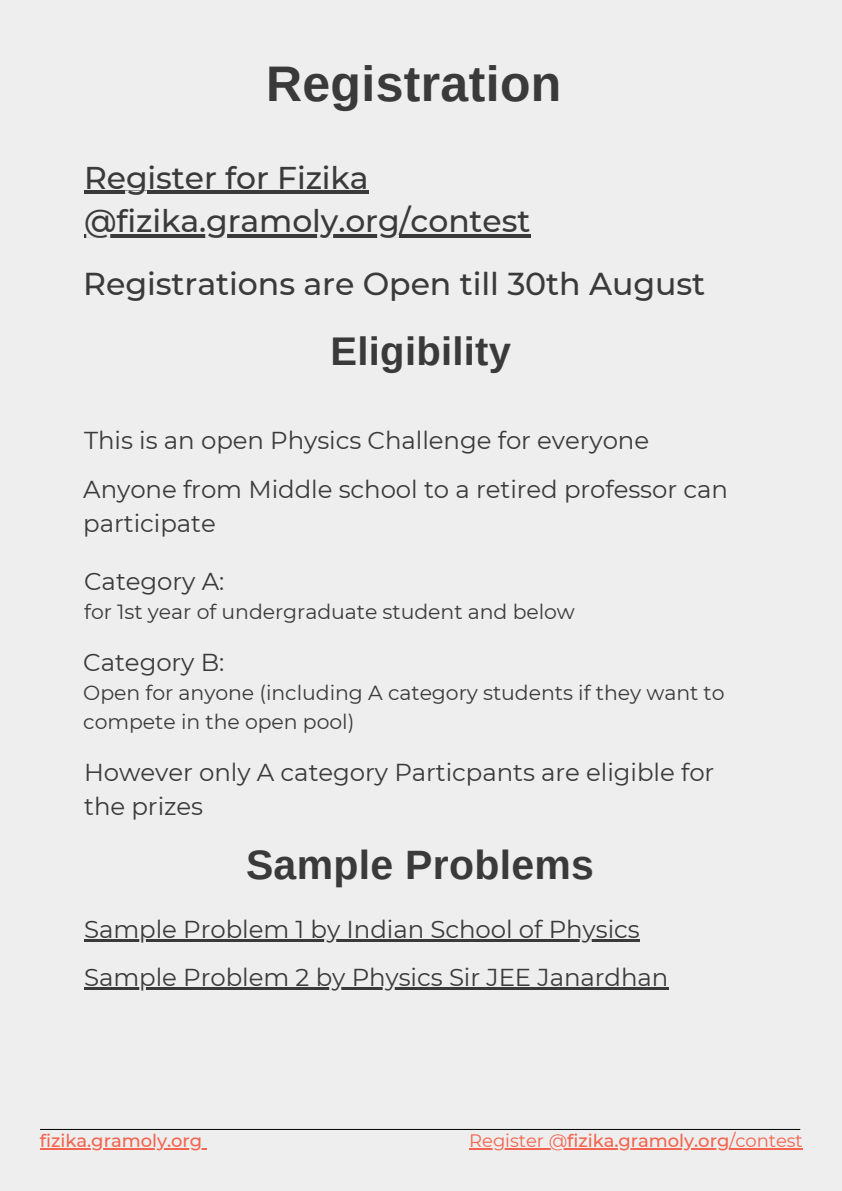
<style>
.page{position:relative;width:842px;height:1191px;background:#fff}
.page>*{position:absolute;margin:0;border:0;box-sizing:border-box;transform-origin:0 0}
.t1{font:700 50px "Arimo";letter-spacing:.005em;color:#3a3a3a}
.t2{font:700 41px "Arimo";letter-spacing:.01em;color:#3a3a3a}
.t3{font:700 40px "Arimo";letter-spacing:.01em;color:#3a3a3a}
.t4{font:500 31.6px "Montserrat";letter-spacing:-.005em;color:#3a3a3a}
.t5{font:500 31.4px/43.5px "Montserrat";letter-spacing:-.005em;color:#3a3a3a}
.t6{font:24.4px/49.2px "Montserrat";letter-spacing:-.005em;color:#3a3a3a}
.t7{font:20.4px/28.5px "Montserrat";letter-spacing:-.005em;color:#3a3a3a}
.t8{font:500 18px "Montserrat";letter-spacing:-.005em;color:#f4644e}
.s1{font-weight:400}
</style>
<div class="page">
<div style="left:0;top:0;width:842px;height:1190px;background:#eee"></div>
<hr style="left:84px;top:191px;width:285px;height:3px;background:#3a3a3a">
<hr style="left:84px;top:234px;width:446px;height:3px;background:#3a3a3a">
<hr style="left:40px;top:1148px;width:162px;height:1px;background:#f4644e">
<hr style="left:469px;top:1148px;width:98px;height:1px;background:#f4644e">
<hr style="left:567px;top:1148px;width:162px;height:1px;background:#f4644e">
<hr style="left:729px;top:1148px;width:74px;height:1px;background:#f4644e">
<hr style="left:40px;top:1128px;width:760px;height:1px;background:#000">
<hr style="left:84px;top:939px;width:556px;height:2px;background:#3a3a3a">
<hr style="left:84px;top:987px;width:584px;height:2px;background:#3a3a3a">
<h1 class="t1" style="left:266px;top:56px;width:297px">Registration</h1>
<p class="t5" style="left:84px;top:156px;width:448px">Register for Fizika @fizika.gramoly.org/contest</p>
<p class="t4" style="left:83px;top:264px;width:623px">Registrations are Open till 30th August</p>
<h3 class="t3" style="left:331px;top:329px;width:182px">Eligibility</h3>
<p class="t6" style="left:83px;top:415px;width:646px">This is an open Physics Challenge for everyone<br>Anyone from Middle school to a retired professor can</p>
<p class="t6" style="left:83px;top:498px;width:134px">participate</p>
<p class="t6" style="left:84px;top:556px;width:142px">Category A:</p>
<p class="t7" style="left:84px;top:597px;width:492px">for 1st year of undergraduate student and below</p>
<p class="t6" style="left:83px;top:637px;width:143px">Category B:</p>
<p class="t7" style="left:83px;top:678px;width:643px">Open for anyone (including A category students if they want to compete in the open pool)</p>
<p class="t6" style="left:84px;top:755px;width:632px;line-height:33.7px">However only A category Particpants are eligible for the prizes</p>
<h2 class="t2" style="left:246px;top:841px;width:349px">Sample Problems</h2>
<p class="t6" style="left:84px;top:905px;width:586px;line-height:47.7px">Sample Problem 1 by Indian School of Physics<br>Sample Problem 2 by Physics Sir JEE Janardhan</p>
<p class="t8" style="left:40px;top:1129px;width:164px">fizika.gramoly.org</p>
<p class="t8" style="left:469px;top:1129px;width:335px"><span class="s1">Register @</span>fizika.gramoly.org<span class="s1">/contest</span></p>
</div>
